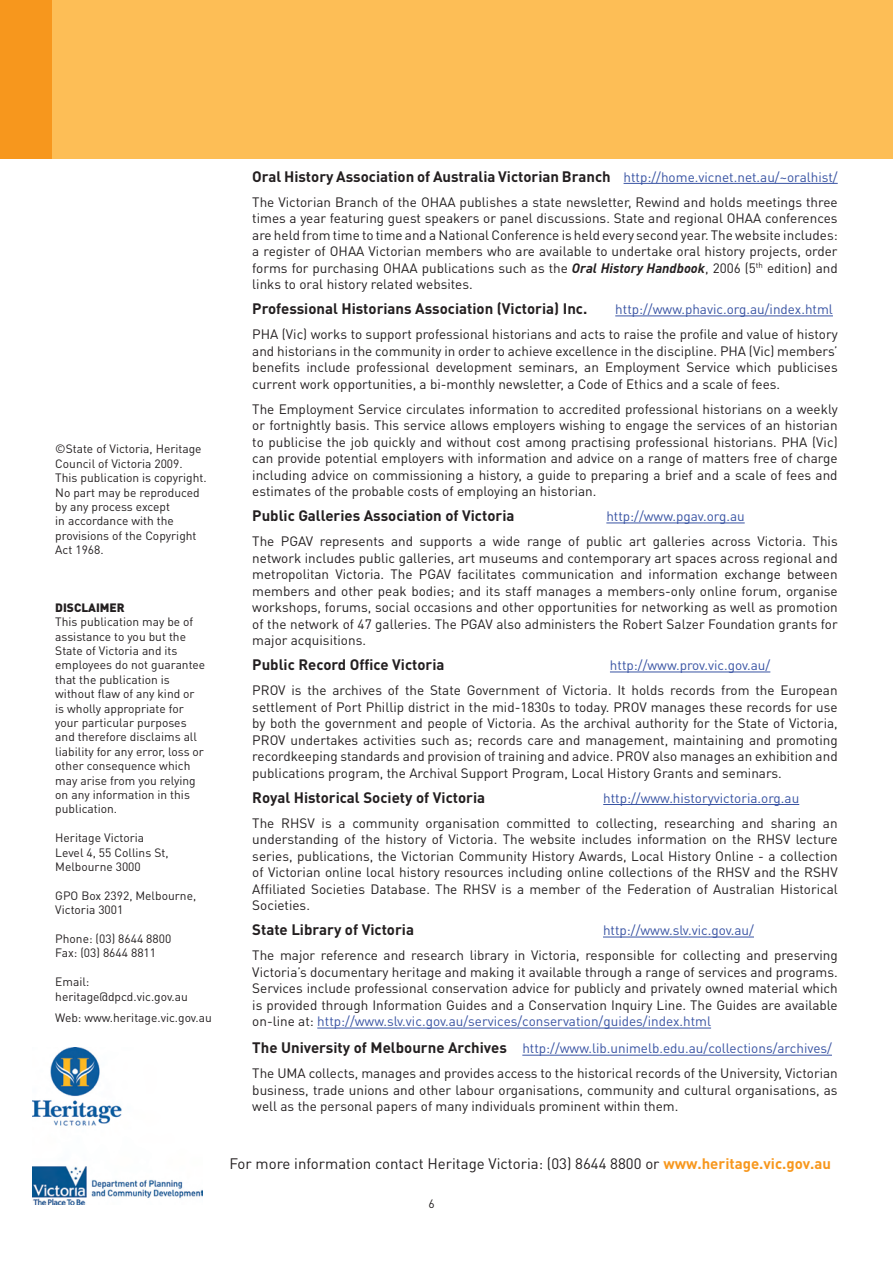
<style>
.page{position:relative;width:893px;height:1263px;background:#fff}
.page>*{position:absolute;margin:0;border:0;box-sizing:border-box;transform-origin:0 0}
.t1{font:700 15px "DINOT";color:#231f20}
.t2{font:15px "DINOT";color:#231f20}
.t3{font:13.5px/16.5px "DINOT";color:#231f20;text-align:justify}
.t4{font:13.5px "DINOT";color:#3853a3}
.t5{font:12px/14.4px "DINOT";color:#231f20}
.t6{font:900 12px "DINOT";color:#231f20}
.s1{font-weight:400;font-size:13.5px;color:#3853a3}
.s2{font-weight:700;font-style:italic}
.s3{color:#3853a3}
.s4{font-weight:700;font-size:15px}
.s5{font-weight:700;color:#f7971d}
</style>
<div class="page">
<img style="left:33px;top:1047px;width:170px;height:157px">
<div style="left:50px;top:0;width:843px;height:158px;background:#fdbe56"></div>
<div style="left:0;top:0;width:51px;height:158px;background:#f7971d"></div>
<hr style="left:624px;top:183px;width:214px;height:1px;background:#3853a3">
<hr style="left:615px;top:316px;width:218px;height:1px;background:#3853a3">
<hr style="left:606px;top:523px;width:139px;height:1px;background:#3853a3">
<hr style="left:610px;top:672px;width:160px;height:1px;background:#3853a3">
<hr style="left:603px;top:804px;width:196px;height:1px;background:#3853a3">
<hr style="left:603px;top:937px;width:151px;height:1px;background:#3853a3">
<hr style="left:317px;top:1028px;width:394px;height:1px;background:#3853a3">
<hr style="left:522px;top:1055px;width:310px;height:1px;background:#3853a3">
<p class="t5" style="left:55px;top:441px;width:153px">©State of Victoria, Heritage<br>Council of Victoria 2009.<br>This publication is copyright.<br>No part may be reproduced by any process except<br>in accordance with the provisions of the Copyright<br>Act 1968.</p>
<p class="t6" style="left:55px;top:599px;width:71px">DISCLAIMER</p>
<p class="t5" style="left:55px;top:614px;width:152px">This publication may be of assistance to you but the<br>State of Victoria and its employees do not guarantee that the publication is without flaw of any kind or is wholly appropriate for your particular purposes and therefore disclaims all liability for any error, loss or other consequence which may arise from you relying on any information in this publication.</p>
<p class="t5" style="left:55px;top:830px;width:115px">Heritage Victoria<br>Level 4, 55 Collins St,<br>Melbourne 3000</p>
<p class="t5" style="left:55px;top:888px;width:142px">GPO Box 2392, Melbourne,<br>Victoria 3001</p>
<p class="t5" style="left:55px;top:931px;width:118px">Phone: (03) 8644 8800<br>Fax: (03) 8644 8811</p>
<p class="t5" style="left:55px;top:974px;width:134px">Email: heritage@dpcd.vic.gov.au</p>
<p class="t5" style="left:55px;top:1010px;width:158px">Web: www.heritage.vic.gov.au</p>
<p class="t1" style="left:252px;top:166px;width:587px">Oral History Association of Australia Victorian Branch <span class="s1">http://home.vicnet.net.au/~oralhist/</span></p>
<p class="t3" style="left:252px;top:193px;width:587px">The Victorian Branch of the OHAA publishes a state newsletter, Rewind and holds meetings three times a year featuring guest speakers or panel discussions. State and regional OHAA conferences are held from time to time and a National Conference is held every second year. The website includes: a register of OHAA Victorian members who are available to undertake oral history projects, order forms for purchasing OHAA publications such as the <span class="s2">Oral History Handbook</span>, 2006 (5<sup>th</sup> edition) and links to oral history related websites.</p>
<p class="t1" style="left:252px;top:298px;width:337px">Professional Historians Association (Victoria) Inc.</p>
<p class="t4" style="left:615px;top:300px;width:219px">http://www.phavic.org.au/index.html</p>
<p class="t3" style="left:252px;top:325px;width:587px">PHA (Vic) works to support professional historians and acts to raise the profile and value of history and historians in the community in order to achieve excellence in the discipline. PHA (Vic) members’ benefits include professional development seminars, an Employment Service which publicises current work opportunities, a bi-monthly newsletter, a Code of Ethics and a scale of fees.</p>
<p class="t3" style="left:252px;top:400px;width:587px">The Employment Service circulates information to accredited professional historians on a weekly or fortnightly basis. This service allows employers wishing to engage the services of an historian to publicise the job quickly and without cost among practising professional historians. PHA (Vic) can provide potential employers with information and advice on a range of matters free of charge including advice on commissioning a history, a guide to preparing a brief and a scale of fees and estimates of the probable costs of employing an historian.</p>
<p class="t1" style="left:252px;top:505px;width:264px">Public Galleries Association of Victoria</p>
<p class="t4" style="left:606px;top:507px;width:140px">http://www.pgav.org.au</p>
<p class="t3" style="left:252px;top:532px;width:587px">The PGAV represents and supports a wide range of public art galleries across Victoria. This network includes public galleries, art museums and contemporary art spaces across regional and metropolitan Victoria. The PGAV facilitates communication and information exchange between members and other peak bodies; and its staff manages a members-only online forum, organise workshops, forums, social occasions and other opportunities for networking as well as promotion of the network of 47 galleries. The PGAV also administers the Robert Salzer Foundation grants for major acquisitions.</p>
<p class="t1" style="left:252px;top:654px;width:194px">Public Record Office Victoria</p>
<p class="t4" style="left:610px;top:656px;width:162px">http://www.prov.vic.gov.au/</p>
<p class="t3" style="left:252px;top:681px;width:587px">PROV is the archives of the State Government of Victoria. It holds records from the European settlement of Port Phillip district in the mid-1830s to today. PROV manages these records for use by both the government and people of Victoria. As the archival authority for the State of Victoria, PROV undertakes activities such as; records care and management, maintaining and promoting recordkeeping standards and provision of training and advice. PROV also manages an exhibition and publications program, the Archival Support Program, Local History Grants and seminars.</p>
<p class="t1" style="left:252px;top:787px;width:234px">Royal Historical Society of Victoria</p>
<p class="t4" style="left:603px;top:789px;width:198px">http://www.historyvictoria.org.au</p>
<p class="t3" style="left:252px;top:814px;width:587px">The RHSV is a community organisation committed to collecting, researching and sharing an understanding of the history of Victoria. The website includes information on the RHSV lecture series, publications, the Victorian Community History Awards, Local History Online - a collection of Victorian online local history resources including online collections of the RHSV and the RSHV Affiliated Societies Database. The RHSV is a member of the Federation of Australian Historical Societies.</p>
<p class="t1" style="left:252px;top:919px;width:163px">State Library of Victoria</p>
<p class="t4" style="left:603px;top:921px;width:152px">http://www.slv.vic.gov.au/</p>
<p class="t3" style="left:252px;top:946px;width:587px">The major reference and research library in Victoria, responsible for collecting and preserving Victoria’s documentary heritage and making it available through a range of services and programs.<br>Services include professional conservation advice for publicly and privately owned material which is provided through Information Guides and a Conservation Inquiry Line. The Guides are available on-line at: <span class="s3">http://www.slv.vic.gov.au/services/conservation/guides/index.html</span></p>
<p class="t3" style="left:252px;top:1035px;width:587px;line-height:25px"><span class="s4">The University of Melbourne Archives</span> <span class="s3">http://www.lib.unimelb.edu.au/collections/archives/<br></span>The UMA collects, manages and provides access to the historical records of the University, Victorian</p>
<p class="t3" style="left:252px;top:1081px;width:587px">business, trade unions and other labour organisations, community and cultural organisations, as well as the personal papers of many individuals prominent within them.</p>
<p class="t2" style="left:229px;top:1153px;width:603px">For more information contact Heritage Victoria: (03) 8644 8800 or <span class="s5">www.heritage.vic.gov.au</span></p>
<p class="t5" style="left:428px;top:1196px;width:8px">6</p>
</div>
